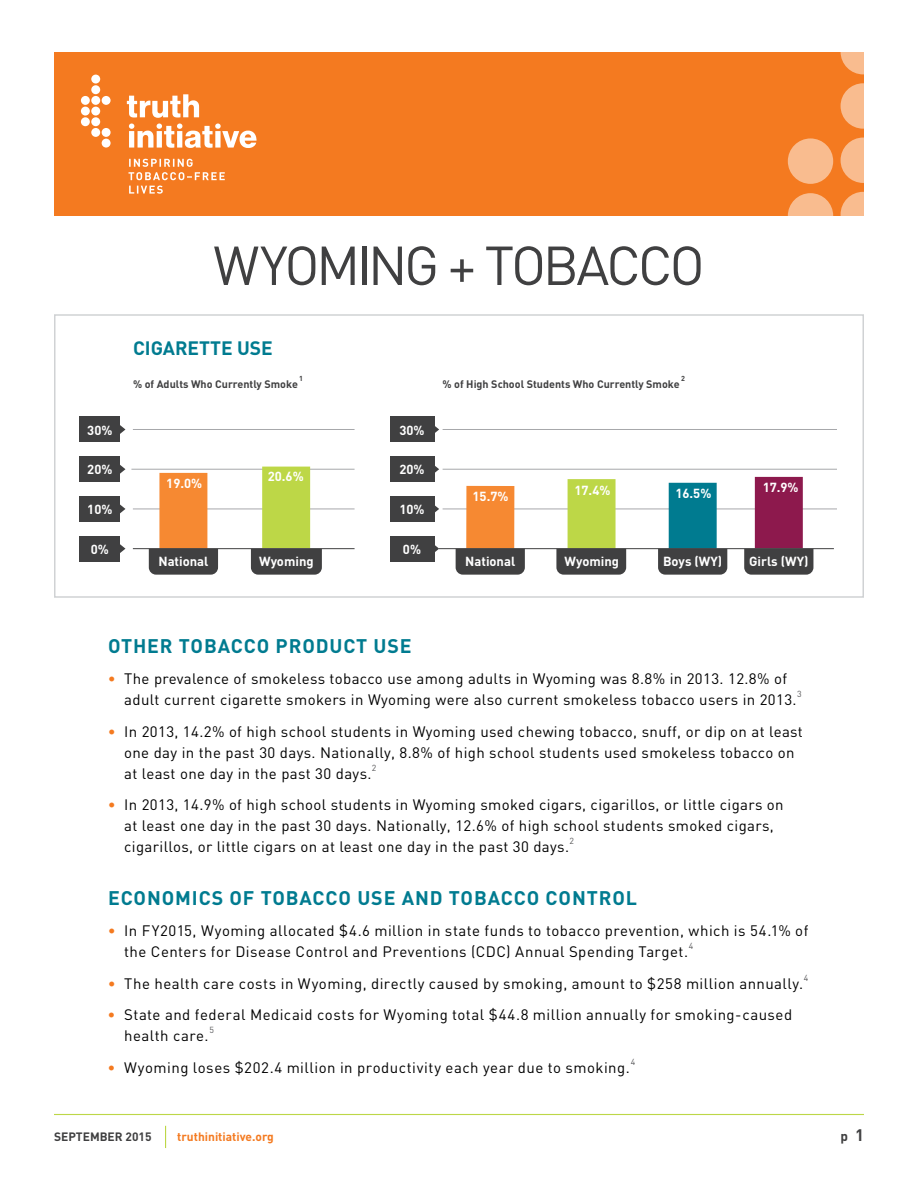
<style>
.page{position:relative;width:918px;height:1188px;background:#fff}
.page>*{position:absolute;margin:0;border:0;box-sizing:border-box;transform-origin:0 0}
._01_Title{font:54px "DIN";letter-spacing:-.06em;color:#404041}
._02_Header{font:700 19.5px "DIN";letter-spacing:.045em;color:#007b90}
.t1{font:700 19.2px "DIN Pro";color:#007b90}
.t2{font:15px/21px "DIN";letter-spacing:.025em;color:#000}
.t3{font:700 13.5px "DIN";color:#404041}
.t4{font:700 13.05px "DIN";color:#fff}
.t5{font:700 12px "DIN";color:#f47a20}
.t6{font:700 12px "DIN";color:#404041}
.t7{font:700 10.8px "DIN";color:#404041}
.t8{font:8.7px "DIN";color:#58585a}
.t9{font:700 7.2px "DIN";color:#404041}
.s1{font-weight:700;color:#f47a20}
.s2{font-size:16.5px}
</style>
<div class="page">
<hr style="left:54px;top:1114px;width:810px;height:1px;background:#bdd747">
<svg style="left:165px;top:1126px;width:1px;height:22px"></svg>
<div style="left:54px;top:52px;width:810px;height:164px;background:#f47a20"></div>
<svg style="left:788px;top:52px;width:76px;height:164px"></svg>
<svg style="left:81px;top:75px;width:176px;height:119px"></svg>
<hr style="left:443px;top:429px;width:394px;height:1px;background:#a7a8ab">
<hr style="left:443px;top:469px;width:394px;height:1px;background:#a7a8ab">
<hr style="left:443px;top:509px;width:394px;height:1px;background:#a7a8ab">
<div style="left:390px;top:417px;width:44px;height:25px;background:#404041"></div>
<svg style="left:434px;top:424px;width:5px;height:11px"></svg>
<div style="left:390px;top:456px;width:44px;height:26px;background:#404041"></div>
<svg style="left:434px;top:464px;width:5px;height:10px"></svg>
<div style="left:390px;top:496px;width:44px;height:26px;background:#404041"></div>
<svg style="left:434px;top:504px;width:5px;height:10px"></svg>
<div style="left:390px;top:536px;width:44px;height:26px;background:#404041"></div>
<svg style="left:434px;top:544px;width:5px;height:10px"></svg>
<div style="left:568px;top:479px;width:48px;height:70px;background:#bdd747"></div>
<div style="left:466px;top:486px;width:48px;height:63px;background:#f68932"></div>
<div style="left:669px;top:483px;width:48px;height:66px;background:#007b90"></div>
<div style="left:755px;top:477px;width:48px;height:71px;background:#8d194d"></div>
<div style="left:456px;top:549px;width:69px;height:26px;background:#404041"></div>
<div style="left:658px;top:549px;width:69px;height:26px;background:#404041"></div>
<div style="left:744px;top:549px;width:69px;height:26px;background:#404041"></div>
<div style="left:556px;top:549px;width:70px;height:26px;background:#404041"></div>
<hr style="left:439px;top:548px;width:395px;height:1px;background:#404041">
<hr style="left:133px;top:429px;width:222px;height:1px;background:#a7a8ab">
<hr style="left:131px;top:469px;width:224px;height:1px;background:#a7a8ab">
<hr style="left:133px;top:509px;width:222px;height:1px;background:#a7a8ab">
<div style="left:79px;top:417px;width:40px;height:25px;background:#404041"></div>
<svg style="left:119px;top:424px;width:6px;height:11px"></svg>
<div style="left:79px;top:456px;width:40px;height:26px;background:#404041"></div>
<svg style="left:119px;top:464px;width:6px;height:10px"></svg>
<div style="left:79px;top:496px;width:40px;height:26px;background:#404041"></div>
<svg style="left:119px;top:504px;width:6px;height:10px"></svg>
<div style="left:79px;top:536px;width:40px;height:26px;background:#404041"></div>
<svg style="left:119px;top:544px;width:6px;height:10px"></svg>
<div style="left:262px;top:467px;width:48px;height:81px;background:#bdd747"></div>
<div style="left:159px;top:473px;width:48px;height:76px;background:#f68932"></div>
<div style="left:149px;top:549px;width:69px;height:26px;background:#404041"></div>
<div style="left:251px;top:549px;width:71px;height:26px;background:#404041"></div>
<hr style="left:133px;top:548px;width:222px;height:1px;background:#404041">
<div style="left:54px;top:314px;width:810px;height:284px;border:2px solid #d0d2d4"></div>
<p class="_01_Title" style="left:213px;top:232px;width:493px">WYOMING + TOBACCO</p>
<p class="t4" style="left:87px;top:421px;width:27px">30%</p>
<p class="t4" style="left:87px;top:461px;width:27px">20%</p>
<p class="t4" style="left:87px;top:501px;width:27px">10%</p>
<p class="t4" style="left:91px;top:540px;width:20px">0%</p>
<p class="t1" style="left:133px;top:335px;width:141px">CIGARETTE USE</p>
<p class="t9" style="left:299px;top:374px;width:5px">1</p>
<p class="t7" style="left:133px;top:377px;width:166px">% of Adults Who Currently Smoke</p>
<p class="t4" style="left:166px;top:475px;width:37px">19.0%</p>
<p class="t4" style="left:268px;top:468px;width:37px">20.6%</p>
<p class="t4" style="left:158px;top:553px;width:52px">National</p>
<p class="t4" style="left:259px;top:553px;width:56px">Wyoming</p>
<p class="t4" style="left:399px;top:421px;width:27px">30%</p>
<p class="t4" style="left:399px;top:461px;width:27px">20%</p>
<p class="t4" style="left:399px;top:501px;width:27px">10%</p>
<p class="t4" style="left:403px;top:540px;width:20px">0%</p>
<p class="t9" style="left:681px;top:374px;width:5px">2</p>
<p class="t7" style="left:443px;top:377px;width:239px">% of High School Students Who Currently Smoke</p>
<p class="t4" style="left:473px;top:488px;width:37px">15.7%</p>
<p class="t4" style="left:575px;top:481px;width:37px">17.4%</p>
<p class="t4" style="left:675px;top:485px;width:37px">16.5%</p>
<p class="t4" style="left:763px;top:479px;width:37px">17.9%</p>
<p class="t4" style="left:465px;top:553px;width:52px">National</p>
<p class="t4" style="left:565px;top:553px;width:56px">Wyoming</p>
<p class="t4" style="left:663px;top:553px;width:61px">Boys (WY)</p>
<p class="t4" style="left:749px;top:553px;width:61px">Girls (WY)</p>
<p class="_02_Header" style="left:108px;top:633px;width:305px">OTHER TOBACCO PRODUCT USE</p>
<p class="t2" style="left:124px;top:668px;width:674px;text-indent:-16px"><span class="s1">•</span> The prevalence of smokeless tobacco use among adults in Wyoming was 8.8% in 2013. 12.8% of adult current cigarette smokers in Wyoming were also current smokeless tobacco users in 2013.</p>
<p class="t8" style="left:797px;top:688px;width:6px">3</p>
<p class="t2" style="left:124px;top:720px;width:680px;text-indent:-16px"><span class="s1">•</span> In 2013, 14.2% of high school students in Wyoming used chewing tobacco, snuff, or dip on at least one day in the past 30 days. Nationally, 8.8% of high school students used smokeless tobacco on at least one day in the past 30 days.</p>
<p class="t8" style="left:372px;top:762px;width:6px">2</p>
<p class="t2" style="left:124px;top:794px;width:661px;text-indent:-16px"><span class="s1">•</span> In 2013, 14.9% of high school students in Wyoming smoked cigars, cigarillos, or little cigars on at least one day in the past 30 days. Nationally, 12.6% of high school students smoked cigars, cigarillos, or little cigars on at least one day in the past 30 days.</p>
<p class="t8" style="left:570px;top:835px;width:6px">2</p>
<p class="_02_Header" style="left:108px;top:885px;width:531px">ECONOMICS OF TOBACCO USE AND TOBACCO CONTROL</p>
<p class="t2" style="left:124px;top:920px;width:686px;text-indent:-16px"><span class="s1">•</span> In FY2015, Wyoming allocated $4.6 million in state funds to tobacco prevention, which is 54.1% of the Centers for Disease Control and Preventions (CDC) Annual Spending Target.</p>
<p class="t8" style="left:689px;top:940px;width:6px">4</p>
<p class="t2" style="left:108px;top:972px;width:697px"><span class="s1">•</span> The health care costs in Wyoming, directly caused by smoking, amount to $258 million annually.</p>
<p class="t8" style="left:804px;top:972px;width:6px">4</p>
<p class="t2" style="left:124px;top:1004px;width:670px;text-indent:-16px"><span class="s1">•</span> State and federal Medicaid costs for Wyoming total $44.8 million annually for smoking-caused health care.</p>
<p class="t8" style="left:209px;top:1024px;width:6px">5</p>
<p class="t2" style="left:108px;top:1056px;width:523px"><span class="s1">•</span> Wyoming loses $202.4 million in productivity each year due to smoking.</p>
<p class="t8" style="left:631px;top:1056px;width:6px">4</p>
<p class="t6" style="left:54px;top:1129px;width:99px">SEPTEMBER 2015</p>
<p class="t5" style="left:177px;top:1129px;width:98px">truthinitiative.org</p>
<p class="t3" style="left:841px;top:1127px;width:25px">p <span class="s2">1</span></p>
</div>
